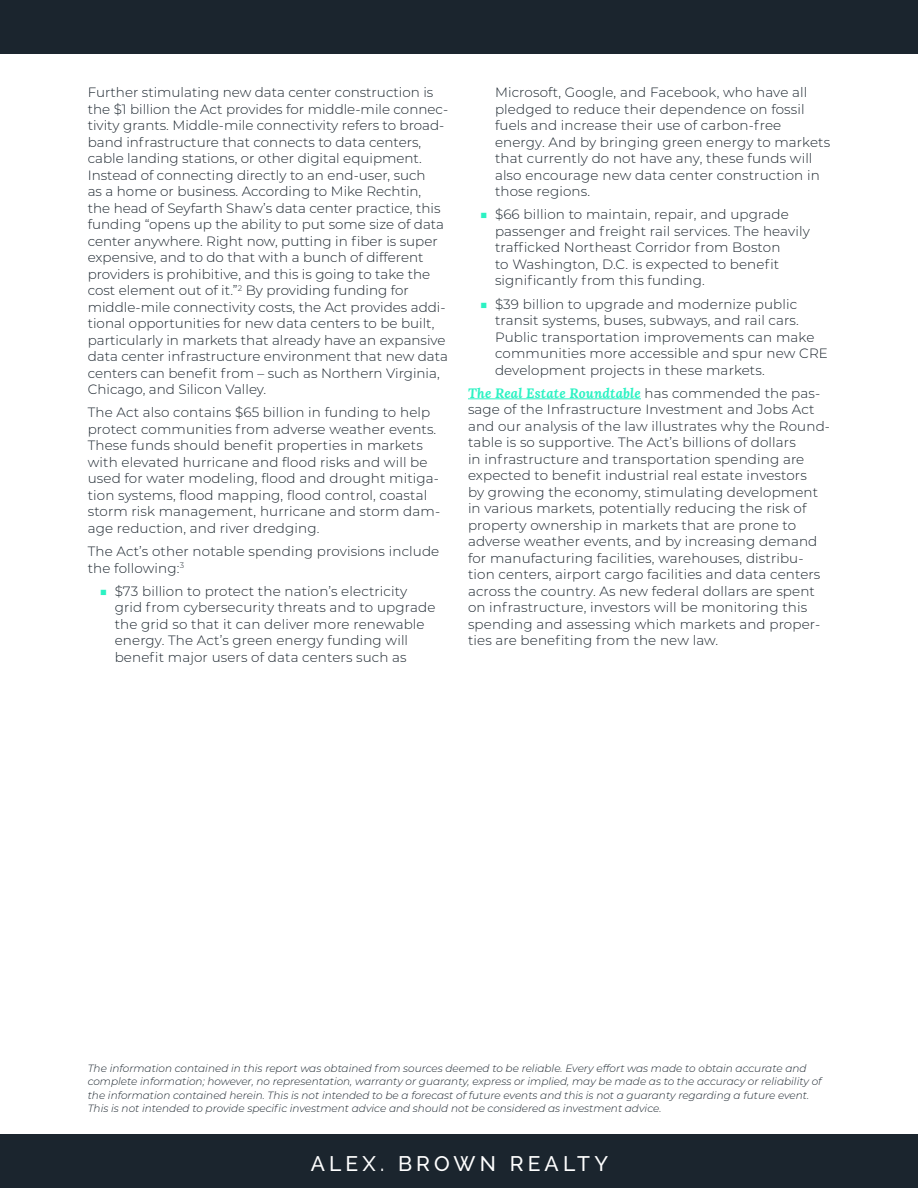
<style>
.page{position:relative;width:918px;height:1188px;background:#fff}
.page>*{position:absolute;margin:0;border:0;box-sizing:border-box;transform-origin:0 0}
.t1{font:500 21px "Raleway";letter-spacing:.2em;color:#fff}
.t2{font:300 13.5px/16.5px "Montserrat";letter-spacing:.01em;color:#1b252e}
.t3{font:italic 700 13.5px "Lora";letter-spacing:.01em;color:#2cf2c3}
.t4{font:italic 300 10.5px/13.5px "Montserrat";color:#1b252e}
.s1{color:#2cf2c3}
.s2{font-family:"Montserrat";font-weight:300;font-style:normal;color:#1b252e}
</style>
<div class="page">
<div style="left:0;top:0;width:918px;height:54px;background:#1b252e"></div>
<div style="left:0;top:1134px;width:918px;height:54px;background:#1b252e"></div>
<hr style="left:468px;top:398px;width:173px;height:1px;background:#2cf2c3">
<p class="t2" style="left:88px;top:84px;width:362px">Further stimulating new data center construction is the $1 billion the Act provides for middle-mile connec&shy;tivity grants. Middle-mile connectivity refers to broad&shy;band infrastructure that connects to data centers, cable landing stations, or other digital equipment.<br>Instead of connecting directly to an end-user, such<br>as a home or business. According to Mike Rechtin,<br>the head of Seyfarth Shaw’s data center practice, this funding “opens up the ability to put some size of data center anywhere. Right now, putting in fiber is super expensive, and to do that with a bunch of different providers is prohibitive, and this is going to take the cost element out of it.”<sup>2</sup> By providing funding for middle-mile connectivity costs, the Act provides addi&shy;tional opportunities for new data centers to be built, particularly in markets that already have an expansive data center infrastructure environment that new data centers can benefit from – such as Northern Virginia, Chicago, and Silicon Valley.</p>
<p class="t2" style="left:88px;top:404px;width:354px">The Act also contains $65 billion in funding to help protect communities from adverse weather events.<br>These funds should benefit properties in markets with elevated hurricane and flood risks and will be used for water modeling, flood and drought mitiga&shy;tion systems, flood mapping, flood control, coastal storm risk management, hurricane and storm dam&shy;age reduction, and river dredging.</p>
<p class="t2" style="left:88px;top:543px;width:353px">The Act’s other notable spending provisions include the following:<sup>3</sup></p>
<p class="t2" style="left:115px;top:582px;width:322px;text-indent:-15px"><span class="s1">■</span> $73 billion to protect the nation’s electricity grid from cybersecurity threats and to upgrade the grid so that it can deliver more renewable energy. The Act’s green energy funding will benefit major users of data centers such as</p>
<p class="t2" style="left:495px;top:84px;width:337px">Microsoft, Google, and Facebook, who have all pledged to reduce their dependence on fossil fuels and increase their use of carbon-free energy. And by bringing green energy to markets that currently do not have any, these funds will also encourage new data center construction in those regions.</p>
<p class="t2" style="left:495px;top:206px;width:316px;text-indent:-15px"><span class="s1">■</span> $66 billion to maintain, repair, and upgrade passenger and freight rail services. The heavily trafficked Northeast Corridor from Boston<br>to Washington, D.C. is expected to benefit significantly from this funding.</p>
<p class="t2" style="left:495px;top:295px;width:334px;text-indent:-15px"><span class="s1">■</span> $39 billion to upgrade and modernize public transit systems, buses, subways, and rail cars.<br>Public transportation improvements can make communities more accessible and spur new CRE development projects in these markets.</p>
<p class="t3" style="left:468px;top:383px;width:354px">The Real Estate Roundtable <span class="s2">has commended the pas-</span></p>
<p class="t2" style="left:468px;top:401px;width:364px">sage of the Infrastructure Investment and Jobs Act and our analysis of the law illustrates why the Round&shy;table is so supportive. The Act’s billions of dollars<br>in infrastructure and transportation spending are expected to benefit industrial real estate investors<br>by growing the economy, stimulating development in various markets, potentially reducing the risk of property ownership in markets that are prone to adverse weather events, and by increasing demand for manufacturing facilities, warehouses, distribu&shy;tion centers, airport cargo facilities and data centers across the country. As new federal dollars are spent on infrastructure, investors will be monitoring this spending and assessing which markets and proper&shy;ties are benefiting from the new law.</p>
<p class="t4" style="left:88px;top:1061px;width:735px">The information contained in this report was obtained from sources deemed to be reliable. Every effort was made to obtain accurate and complete information; however, no representation, warranty or guaranty, express or implied, may be made as to the accuracy or reliability of the information contained herein. This is not intended to be a forecast of future events and this is not a guaranty regarding a future event.<br>This is not intended to provide specific investment advice and should not be considered as investment advice.</p>
<h1 class="t1" style="left:311px;top:1152px;width:299px">ALEX. BROWN REALTY</h1>
</div>
